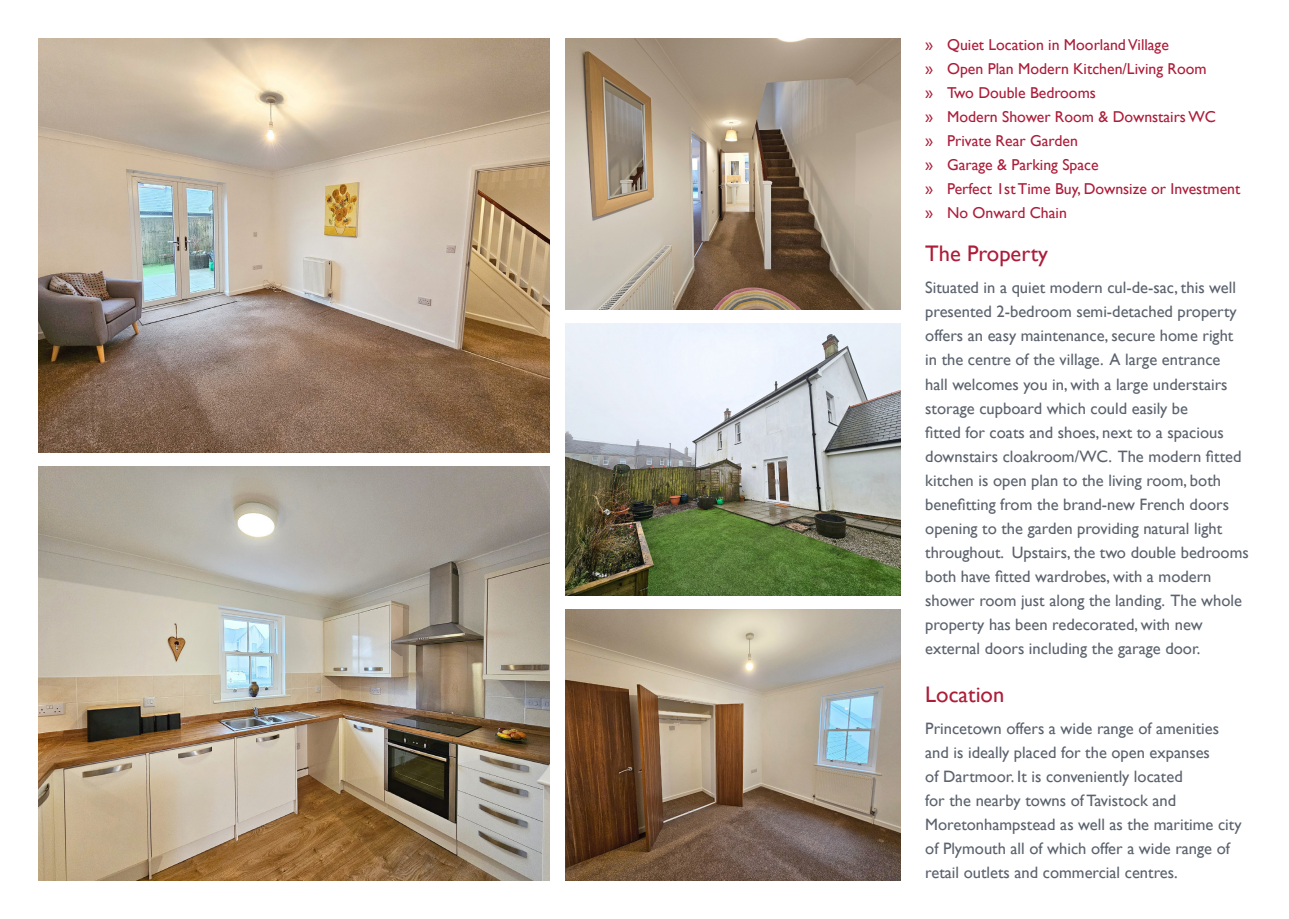
<style>
.page{position:relative;width:1289px;height:919px;background:#fff}
.page>*{position:absolute;margin:0;border:0;box-sizing:border-box;transform-origin:0 0}
.t1{font:22.5px "Gill Sans";color:#ac1d39}
.t2{font:16.5px/24px "Gill Sans";color:#5b626d}
.t3{font:15.75px "Gill Sans";color:#ac1d39}
.s1{font-size:16.5px}
</style>
<div class="page">
<img style="left:38px;top:466px;width:511px;height:414px">
<img style="left:38px;top:38px;width:511px;height:414px">
<img style="left:565px;top:38px;width:335px;height:272px">
<img style="left:565px;top:609px;width:335px;height:271px">
<img style="left:565px;top:324px;width:335px;height:271px">
<p class="t3" style="left:925px;top:35px;width:245px"><span class="s1">»</span> Quiet Location in Moorland Village</p>
<p class="t3" style="left:925px;top:59px;width:283px"><span class="s1">»</span> Open Plan Modern Kitchen/Living Room</p>
<p class="t3" style="left:925px;top:83px;width:172px"><span class="s1">»</span> Two Double Bedrooms</p>
<p class="t3" style="left:925px;top:107px;width:292px"><span class="s1">»</span> Modern Shower Room &amp; Downstairs WC</p>
<p class="t3" style="left:925px;top:131px;width:154px"><span class="s1">»</span> Private Rear Garden</p>
<p class="t3" style="left:925px;top:155px;width:175px"><span class="s1">»</span> Garage &amp; Parking Space</p>
<p class="t3" style="left:925px;top:179px;width:317px"><span class="s1">»</span> Perfect 1st Time Buy, Downsize or Investment</p>
<p class="t3" style="left:925px;top:203px;width:143px"><span class="s1">»</span> No Onward Chain</p>
<p class="t1" style="left:925px;top:240px;width:124px">The Property</p>
<p class="t2" style="left:925px;top:276px;width:325px">Situated in a quiet modern cul-de-sac, this well presented 2-bedroom semi-detached property offers an easy maintenance, secure home right in the centre of the village. A large entrance<br>hall welcomes you in, with a large understairs storage cupboard which could easily be<br>fitted for coats and shoes, next to a spacious downstairs cloakroom/WC. The modern fitted kitchen is open plan to the living room, both benefitting from the brand-new French doors opening to the garden providing natural light throughout. Upstairs, the two double bedrooms both have fitted wardrobes, with a modern shower room just along the landing. The whole property has been redecorated, with new external doors including the garage door.</p>
<p class="t1" style="left:925px;top:681px;width:80px">Location</p>
<p class="t2" style="left:925px;top:717px;width:318px">Princetown offers a wide range of amenities and is ideally placed for the open expanses<br>of Dartmoor. It is conveniently located<br>for the nearby towns of Tavistock and Moretonhampstead as well as the maritime city of Plymouth all of which offer a wide range of retail outlets and commercial centres.</p>
</div>
